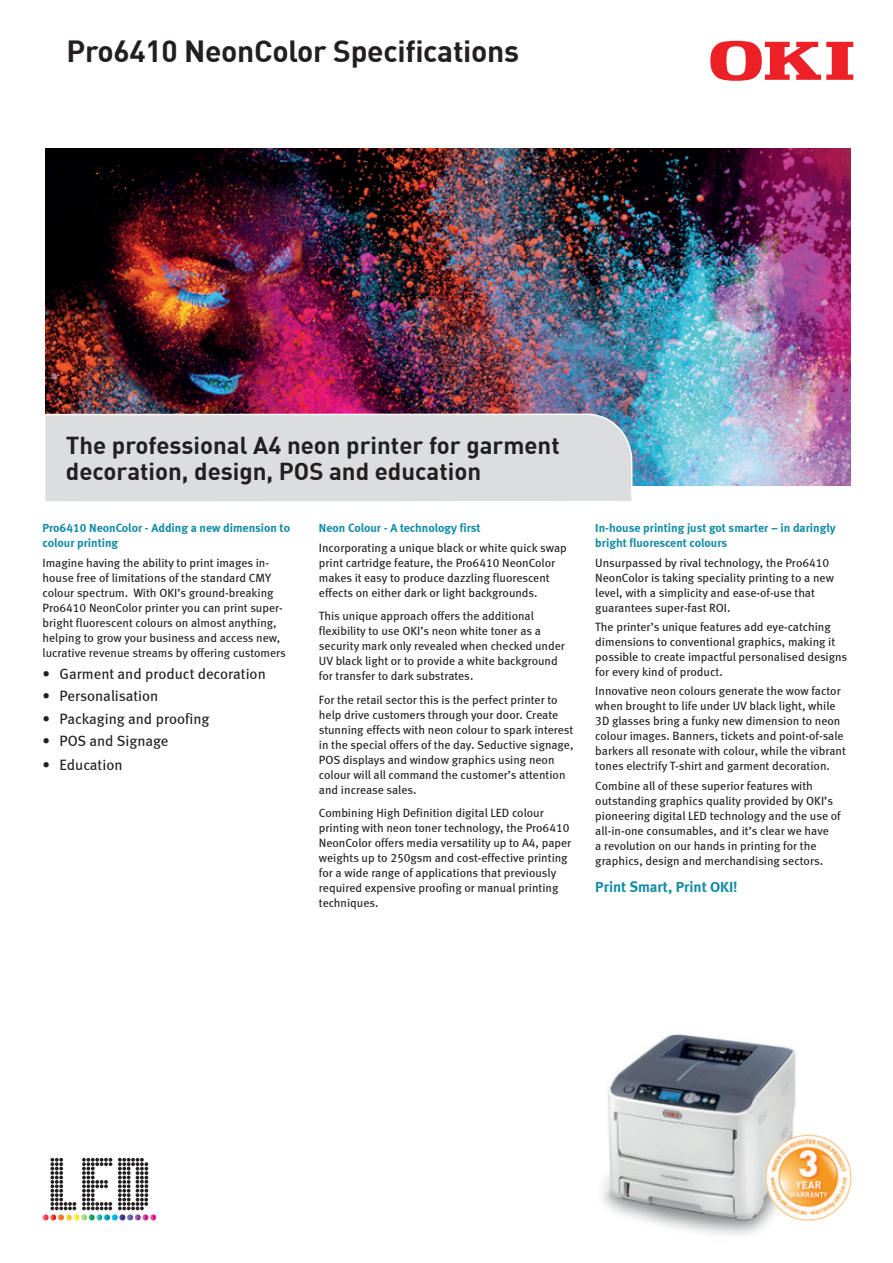
<style>
.page{position:relative;width:893px;height:1263px;background:#fff}
.page>*{position:absolute;margin:0;border:0;box-sizing:border-box;transform-origin:0 0}
.MainSubHead{font:700 30px "DIN";letter-spacing:-.01em;color:#231f20}
.t1{font:700 24px "DIN";color:#231f20}
.BodyText{font:15px "Meta Book LF";color:#231f20}
.BodyText-2{font:15px "Meta Bold LF";color:#148ca6}
.BodyText-3{font:12px/15px "Meta Book LF";color:#231f20}
.BodyText-4{font:12px/15px "Meta Bold LF";color:#148ca6}
</style>
<div class="page">
<img style="left:45px;top:149px;width:805px;height:337px">
<svg style="left:710px;top:41px;width:143px;height:40px"></svg>
<div style="left:45px;top:413px;width:589px;height:89px;background:#dcdddf"></div>
<img style="left:602px;top:1034px;width:194px;height:201px">
<img style="left:757px;top:1126px;width:95px;height:102px">
<svg style="left:43px;top:1158px;width:113px;height:62px"></svg>
<p class="MainSubHead" style="left:66px;top:32px;width:454px">Pro6410 NeonColor Specifications</p>
<p class="t1" style="left:66px;top:430px;width:495px">The professional A4 neon printer for garment</p>
<p class="t1" style="left:66px;top:455px;width:417px">decoration, design, POS and education</p>
<p class="BodyText-4" style="left:43px;top:521px;width:249px">Pro6410 NeonColor - Adding a new dimension to colour printing</p>
<p class="BodyText-3" style="left:43px;top:555px;width:245px">Imagine having the ability to print images in&shy;house free of limitations of the standard CMY colour spectrum. With OKI’s ground-breaking Pro6410 NeonColor printer you can print super&shy;bright fluorescent colours on almost anything, helping to grow your business and access new, lucrative revenue streams by offering customers</p>
<p class="BodyText" style="left:43px;top:665px;width:225px">• Garment and product decoration</p>
<p class="BodyText" style="left:43px;top:687px;width:117px">• Personalisation</p>
<p class="BodyText" style="left:43px;top:709px;width:169px">• Packaging and proofing</p>
<p class="BodyText" style="left:43px;top:732px;width:127px">• POS and Signage</p>
<p class="BodyText" style="left:43px;top:755px;width:82px">• Education</p>
<p class="BodyText-4" style="left:319px;top:521px;width:163px">Neon Colour - A technology first</p>
<p class="BodyText-3" style="left:319px;top:540px;width:249px">Incorporating a unique black or white quick swap print cartridge feature, the Pro6410 NeonColor makes it easy to produce dazzling fluorescent effects on either dark or light backgrounds.</p>
<p class="BodyText-3" style="left:319px;top:608px;width:247px">This unique approach offers the additional flexibility to use OKI’s neon white toner as a security mark only revealed when checked under UV black light or to provide a white background for transfer to dark substrates.</p>
<p class="BodyText-3" style="left:319px;top:692px;width:256px">For the retail sector this is the perfect printer to help drive customers through your door. Create stunning effects with neon colour to spark interest in the special offers of the day. Seductive signage, POS displays and window graphics using neon colour will all command the customer’s attention and increase sales.</p>
<p class="BodyText-3" style="left:319px;top:805px;width:254px">Combining High Definition digital LED colour printing with neon toner technology, the Pro6410<br>NeonColor offers media versatility up to A4, paper weights up to 250gsm and cost-effective printing for a wide range of applications that previously required expensive proofing or manual printing techniques.</p>
<p class="BodyText-4" style="left:595px;top:521px;width:242px">In-house printing just got smarter – in daringly bright fluorescent colours</p>
<p class="BodyText-3" style="left:595px;top:555px;width:240px">Unsurpassed by rival technology, the Pro6410<br>NeonColor is taking speciality printing to a new level, with a simplicity and ease-of-use that guarantees super-fast ROI.</p>
<p class="BodyText-3" style="left:595px;top:619px;width:253px">The printer’s unique features add eye-catching dimensions to conventional graphics, making it possible to create impactful personalised designs for every kind of product.</p>
<p class="BodyText-3" style="left:595px;top:683px;width:252px">Innovative neon colours generate the wow factor when brought to life under UV black light, while 3D glasses bring a funky new dimension to neon colour images. Banners, tickets and point-of-sale barkers all resonate with colour, while the vibrant tones electrify T-shirt and garment decoration.</p>
<p class="BodyText-3" style="left:595px;top:778px;width:247px">Combine all of these superior features with outstanding graphics quality provided by OKI’s pioneering digital LED technology and the use of all-in-one consumables, and it’s clear we have<br>a revolution on our hands in printing for the graphics, design and merchandising sectors.</p>
<p class="BodyText-2" style="left:595px;top:878px;width:144px">Print Smart, Print OKI!</p>
</div>
